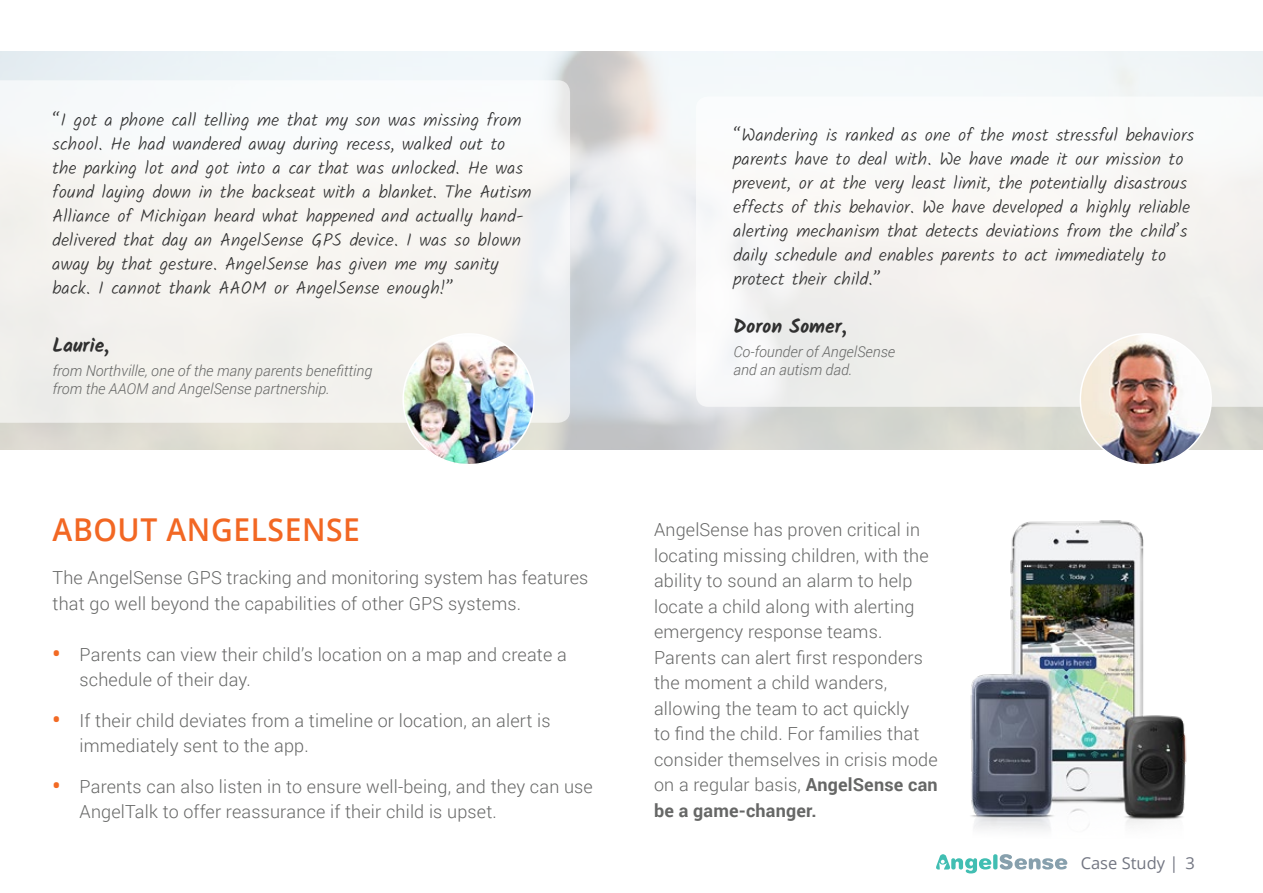
<style>
.page{position:relative;width:1263px;height:893px;background:#fff}
.page>*{position:absolute;margin:0;border:0;box-sizing:border-box;transform-origin:0 0}
.t1{font:600 31.5px "Open Sans";letter-spacing:.02em;color:#f26723;scale:.95 1}
.t2{font:700 19.5px "Kalam";color:#303030}
.t3{font:300 18px/24px "Kalam";letter-spacing:.01em;color:#303030}
.t4{font:300 18px/25.5px "Roboto";letter-spacing:.01em;color:#666766}
.t5{font:16.5px "Open Sans";color:#737682}
.t6{font:italic 300 15px/18px "Roboto";color:#666766}
.s1{font-weight:900;font-size:21px;color:#f26a24}
.s2{font-weight:700}
</style>
<div class="page">
<svg style="left:993px;top:854px;width:4px;height:15px"></svg>
<svg style="left:1000px;top:854px;width:67px;height:16px"></svg>
<svg style="left:936px;top:854px;width:55px;height:19px"></svg>
<svg style="left:696px;top:97px;width:567px;height:310px;fill:#f7f5f3"></svg>
<svg style="left:0;top:80px;width:570px;height:343px;fill:#f6f4f0"></svg>
<img style="left:403px;top:334px;width:131px;height:131px;border-radius:65px">
<img style="left:1080px;top:334px;width:131px;height:131px;border-radius:65px">
<img style="left:970px;top:520px;width:217px;height:311px">
<p class="t3" style="left:53px;top:109px;width:481px">“I got a phone call telling me that my son was missing from school. He had wandered away during recess, walked out to the parking lot and got into a car that was unlocked. He was found laying down in the backseat with a blanket. The Autism Alliance of Michigan heard what happened and actually hand&shy;delivered that day an AngelSense GPS device. I was so blown away by that gesture. AngelSense has given me my sanity back. I cannot thank AAOM or AngelSense enough!”</p>
<p class="t2" style="left:53px;top:333px;width:58px">Laurie,</p>
<p class="t6" style="left:53px;top:361px;width:321px">from Northville, one of the many parents benefitting from the AAOM and AngelSense partnership.</p>
<h1 class="t1" style="left:53px;top:507px;width:325px">ABOUT ANGELSENSE</h1>
<p class="t4" style="left:53px;top:564px;width:537px">The AngelSense GPS tracking and monitoring system has features that go well beyond the capabilities of other GPS systems.</p>
<p class="t4" style="left:80px;top:641px;width:489px;text-indent:-27px"><span class="s1">•</span> Parents can view their child’s location on a map and create a schedule of their day.</p>
<p class="t4" style="left:80px;top:707px;width:472px;text-indent:-27px"><span class="s1">•</span> If their child deviates from a timeline or location, an alert is immediately sent to the app.</p>
<p class="t4" style="left:80px;top:773px;width:515px;text-indent:-27px"><span class="s1">•</span> Parents can also listen in to ensure well-being, and they can use<br>AngelTalk to offer reassurance if their child is upset.</p>
<p class="t3" style="left:734px;top:124px;width:462px">“Wandering is ranked as one of the most stressful behaviors parents have to deal with. We have made it our mission to prevent, or at the very least limit, the potentially disastrous effects of this behavior. We have developed a highly reliable alerting mechanism that detects deviations from the child’s daily schedule and enables parents to act immediately to protect their child.”</p>
<p class="t2" style="left:733px;top:314px;width:115px">Doron Somer,</p>
<p class="t6" style="left:733px;top:342px;width:163px">Co-founder of AngelSense and an autism dad.</p>
<p class="t4" style="left:654px;top:517px;width:285px">AngelSense has proven critical in locating missing children, with the ability to sound an alarm to help locate a child along with alerting emergency response teams.<br>Parents can alert first responders the moment a child wanders, allowing the team to act quickly<br>to find the child. For families that consider themselves in crisis mode on a regular basis, <span class="s2">AngelSense can be a game-changer.</span></p>
<p class="t5" style="left:1081px;top:852px;width:116px">Case Study | 3</p>
</div>
